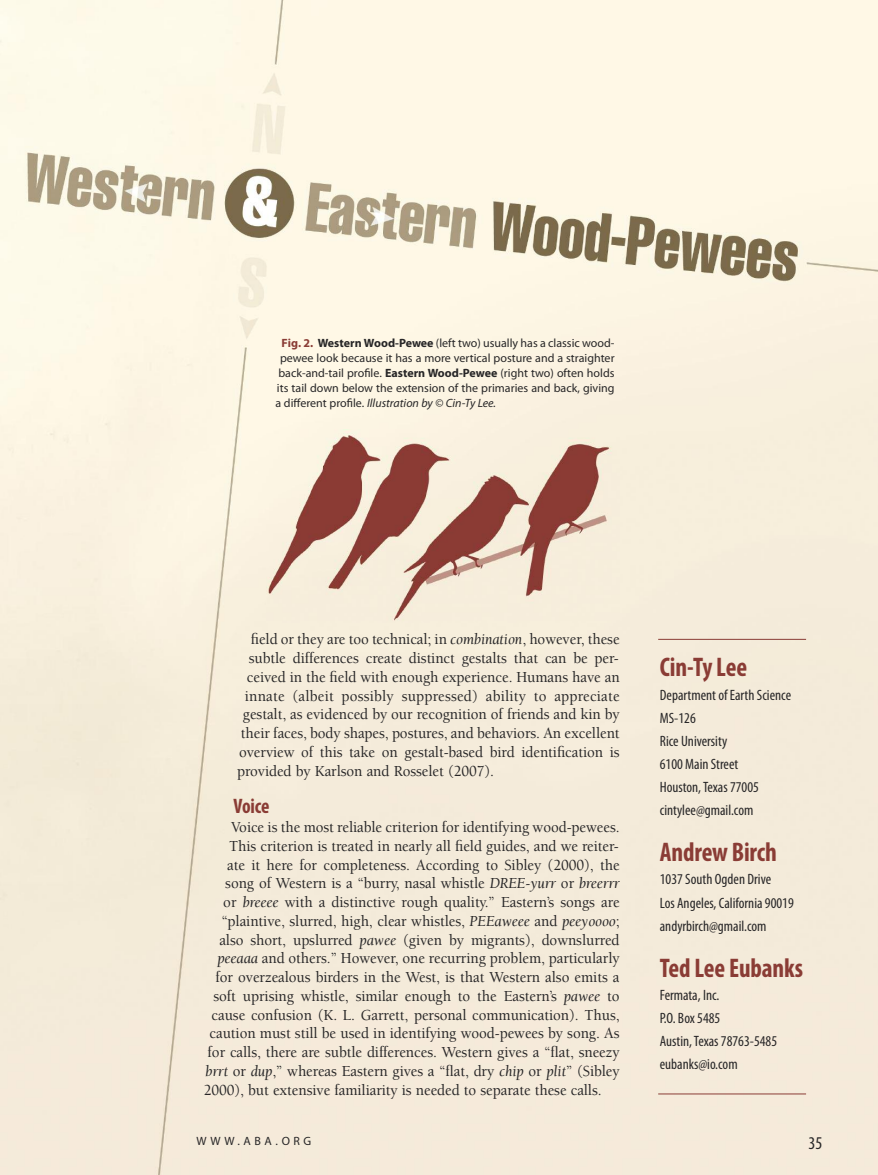
<style>
.page{position:relative;width:878px;height:1175px;background:#fff}
.page>*{position:absolute;margin:0;border:0;box-sizing:border-box;transform-origin:0 0}
.t1{font:700 condensed 27px "Myriad Pro";letter-spacing:-.005em;color:#8a3c35;scale:.95 1}
.t2{font:700 condensed 21px "Myriad Pro";letter-spacing:-.005em;color:#8a3c35;scale:.95 1}
.t3{font:condensed 18px "Myriad Pro";color:#272627}
.t4{font:500 15.75px "Berkeley Std";letter-spacing:-.005em;color:#272627;scale:.95 1}
.t5{font:500 15.75px "Berkeley Std";letter-spacing:.015em;color:#272627;scale:.95 1}
.t6{font:condensed 15px/23.1px "Myriad Pro";color:#272627}
.t7{font:12px "Myriad Pro";color:#272627}
.t8{font:italic 12px "Myriad Pro";color:#272627}
.t9{font:12px "Myriad Pro";letter-spacing:.3em;color:#272627}
.s1{font-weight:700;color:#8a3c35}
.s2{font-weight:700}
.s3{font-style:normal}
.s4{font-weight:400;font-style:italic}
</style>
<div class="page">
<img style="left:0;top:0;width:878px;height:1174px">
<hr style="left:658px;top:639px;width:148px;height:1px;background:#8a3c35">
<hr style="left:658px;top:1093px;width:148px;height:1px;background:#8a3c35">
<img style="left:266px;top:429px;width:353px;height:194px">
<p class="t7" style="left:281px;top:339px;width:334px"><span class="s1">Fig. 2.</span> <span class="s2">Western Wood-Pewee</span> (left two) usually has a classic wood-</p>
<p class="t7" style="left:280px;top:354px;width:336px">pewee look because it has a more vertical posture and a straighter</p>
<p class="t7" style="left:278px;top:369px;width:337px">back-and-tail profile. <span class="s2">Eastern Wood-Pewee</span> (right two) often holds</p>
<p class="t7" style="left:277px;top:384px;width:339px">its tail down below the extension of the primaries and back, giving</p>
<p class="t8" style="left:275px;top:399px;width:222px"><span class="s3">a different profile.</span> Illustration by <span class="s3">©</span> Cin-Ty Lee.</p>
<p class="t4" style="left:251px;top:633px;width:390px">field or they are too technical; in <span class="s4">combination</span>, however, these</p>
<p class="t4" style="left:249px;top:652px;width:391px">subtle differences create distinct gestalts that can be per-</p>
<p class="t4" style="left:247px;top:671px;width:394px">ceived in the field with enough experience. Humans have an</p>
<p class="t5" style="left:245px;top:689px;width:396px">innate (albeit possibly suppressed) ability to appreciate</p>
<p class="t4" style="left:243px;top:708px;width:398px">gestalt, as evidenced by our recognition of friends and kin by</p>
<p class="t4" style="left:241px;top:727px;width:400px">their faces, body shapes, postures, and behaviors. An excellent</p>
<p class="t4" style="left:239px;top:746px;width:402px">overview of this take on gestalt-based bird identification is</p>
<p class="t4" style="left:237px;top:764px;width:272px">provided by Karlson and Rosselet (2007).</p>
<h2 class="t2" style="left:233px;top:799px;width:39px">Voice</h2>
<p class="t4" style="left:231px;top:821px;width:410px">Voice is the most reliable criterion for identifying wood-pewees.</p>
<p class="t4" style="left:229px;top:839px;width:411px">This criterion is treated in nearly all field guides, and we reiter-</p>
<p class="t4" style="left:227px;top:858px;width:414px">ate it here for completeness. According to Sibley (2000), the</p>
<p class="t4" style="left:225px;top:877px;width:416px">song of Western is a “burry, nasal whistle <span class="s4">DREE-yurr</span> or <span class="s4">breerrr</span></p>
<p class="t4" style="left:223px;top:896px;width:418px">or <span class="s4">breeee</span> with a distinctive rough quality.” Eastern’s songs are</p>
<p class="t4" style="left:221px;top:914px;width:421px">“plaintive, slurred, high, clear whistles, <span class="s4">PEEaweee</span> and <span class="s4">peeyoooo</span>;</p>
<p class="t4" style="left:219px;top:933px;width:423px">also short, upslurred <span class="s4">pawee</span> (given by migrants), downslurred</p>
<p class="t4" style="left:217px;top:952px;width:425px"><span class="s4">peeaaa</span> and others.” However, one recurring problem, particularly</p>
<p class="t4" style="left:215px;top:971px;width:427px">for overzealous birders in the West, is that Western also emits a</p>
<p class="t4" style="left:213px;top:989px;width:429px">soft uprising whistle, similar enough to the Eastern’s <span class="s4">pawee</span> to</p>
<p class="t4" style="left:211px;top:1008px;width:431px">cause confusion (K. L. Garrett, personal communication). Thus,</p>
<p class="t4" style="left:209px;top:1027px;width:433px">caution must still be used in identifying wood-pewees by song. As</p>
<p class="t4" style="left:208px;top:1046px;width:435px">for calls, there are subtle differences. Western gives a “flat, sneezy</p>
<p class="t4" style="left:206px;top:1064px;width:437px"><span class="s4">brrt</span> or <span class="s4">dup</span>,” whereas Eastern gives a “flat, dry <span class="s4">chip</span> or <span class="s4">plit</span>” (Sibley</p>
<p class="t4" style="left:204px;top:1083px;width:420px">2000), but extensive familiarity is needed to separate these calls.</p>
<h1 class="t1" style="left:659px;top:658px;width:93px">Cin-TyLee</h1>
<p class="t6" style="left:659px;top:684px;width:133px">Department of Earth Science<br>MS-126<br>Rice University<br>6100 Main Street<br>Houston,Texas 77005 cintylee@gmail.com</p>
<h1 class="t1" style="left:659px;top:842px;width:125px">AndrewBirch</h1>
<p class="t6" style="left:659px;top:869px;width:135px">1037 South Ogden Drive<br>Los Angeles, California 90019 andyrbirch@gmail.com</p>
<h1 class="t1" style="left:659px;top:958px;width:152px">Ted Lee Eubanks</h1>
<p class="t6" style="left:659px;top:984px;width:119px">Fermata, Inc.<br>P.O. Box 5485<br>Austin,Texas 78763-5485 eubanks@io.com</p>
<p class="t9" style="left:196px;top:1136px;width:116px">WWW.aBa.org</p>
<p class="t3" style="left:808px;top:1137px;width:15px">35</p>
</div>
